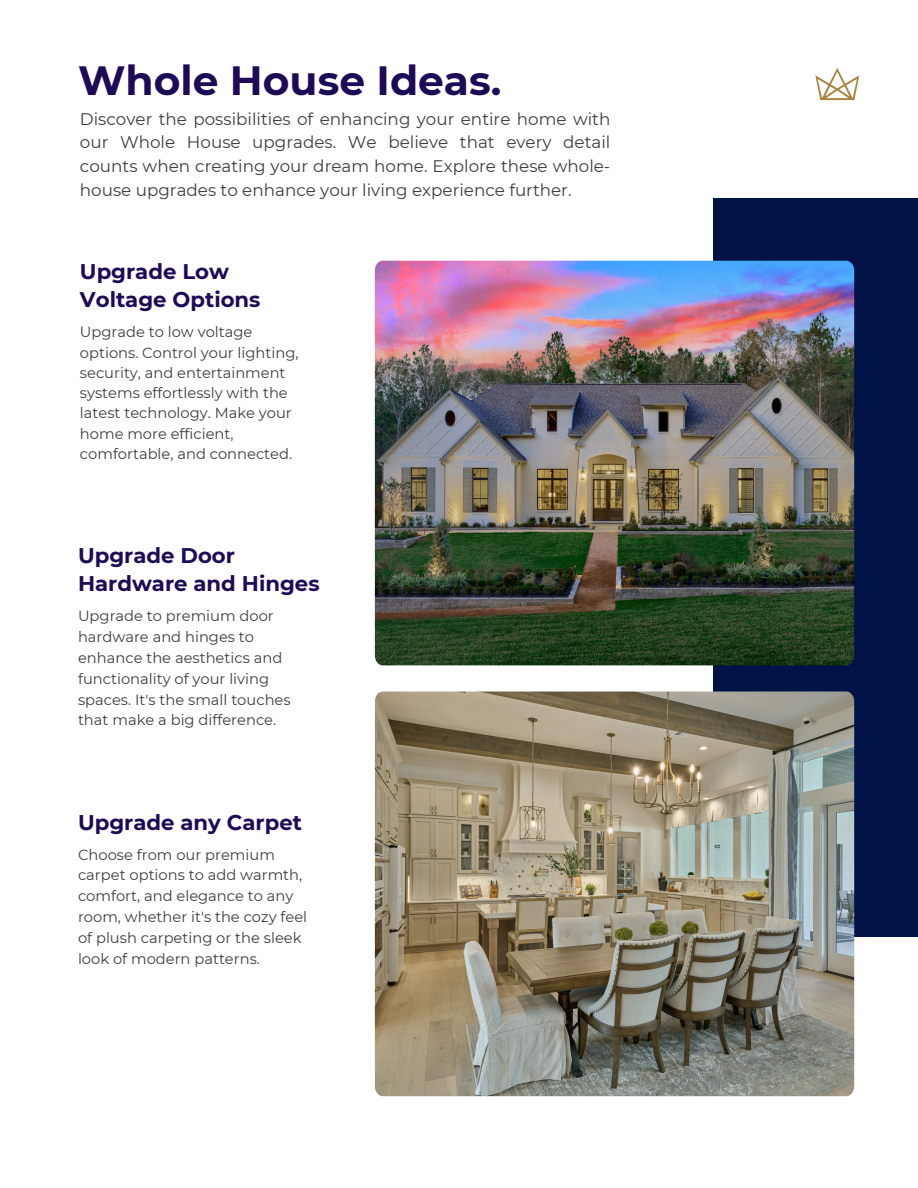
<style>
.page{position:relative;width:918px;height:1188px;background:#fff}
.page>*{position:absolute;margin:0;border:0;box-sizing:border-box;transform-origin:0 0}
.t1{font:700 40.8px "Montserrat";color:#1e0a57}
.t2{font:700 21.15px/28.3px "Montserrat";color:#1e0a57}
.t3{font:16.8px/23.7px "Montserrat";color:#3f3e3f;text-align:justify}
.t4{font:14.7px/20.9px "Montserrat";color:#3f3e3f}
</style>
<div class="page">
<div style="left:713px;top:199px;width:205px;height:738px;background:#001246"></div>
<img style="left:375px;top:691px;width:479px;height:405px">
<img style="left:815px;top:68px;width:45px;height:33px">
<img style="left:375px;top:261px;width:479px;height:404px">
<h1 class="t1" style="left:78px;top:56px;width:425px">Whole House Ideas.</h1>
<p class="t3" style="left:80px;top:107px;width:532px">Discover the possibilities of enhancing your entire home with our Whole House upgrades. We believe that every detail counts when creating your dream home. Explore these whole&shy;house upgrades to enhance your living experience further.</p>
<h2 class="t2" style="left:80px;top:257px;width:182px">Upgrade Low<br>Voltage Options</h2>
<p class="t4" style="left:80px;top:322px;width:220px;line-height:20.2px">Upgrade to low voltage options. Control your lighting, security, and entertainment systems effortlessly with the latest technology. Make your home more efficient, comfortable, and connected.</p>
<h2 class="t2" style="left:78px;top:541px;width:243px">Upgrade Door<br>Hardware and Hinges</h2>
<p class="t4" style="left:78px;top:606px;width:214px">Upgrade to premium door hardware and hinges to enhance the aesthetics and functionality of your living spaces. It's the small touches that make a big difference.</p>
<h2 class="t2" style="left:78px;top:808px;width:225px">Upgrade any Carpet</h2>
<p class="t4" style="left:78px;top:844px;width:231px">Choose from our premium carpet options to add warmth, comfort, and elegance to any room, whether it's the cozy feel of plush carpeting or the sleek look of modern patterns.</p>
</div>
